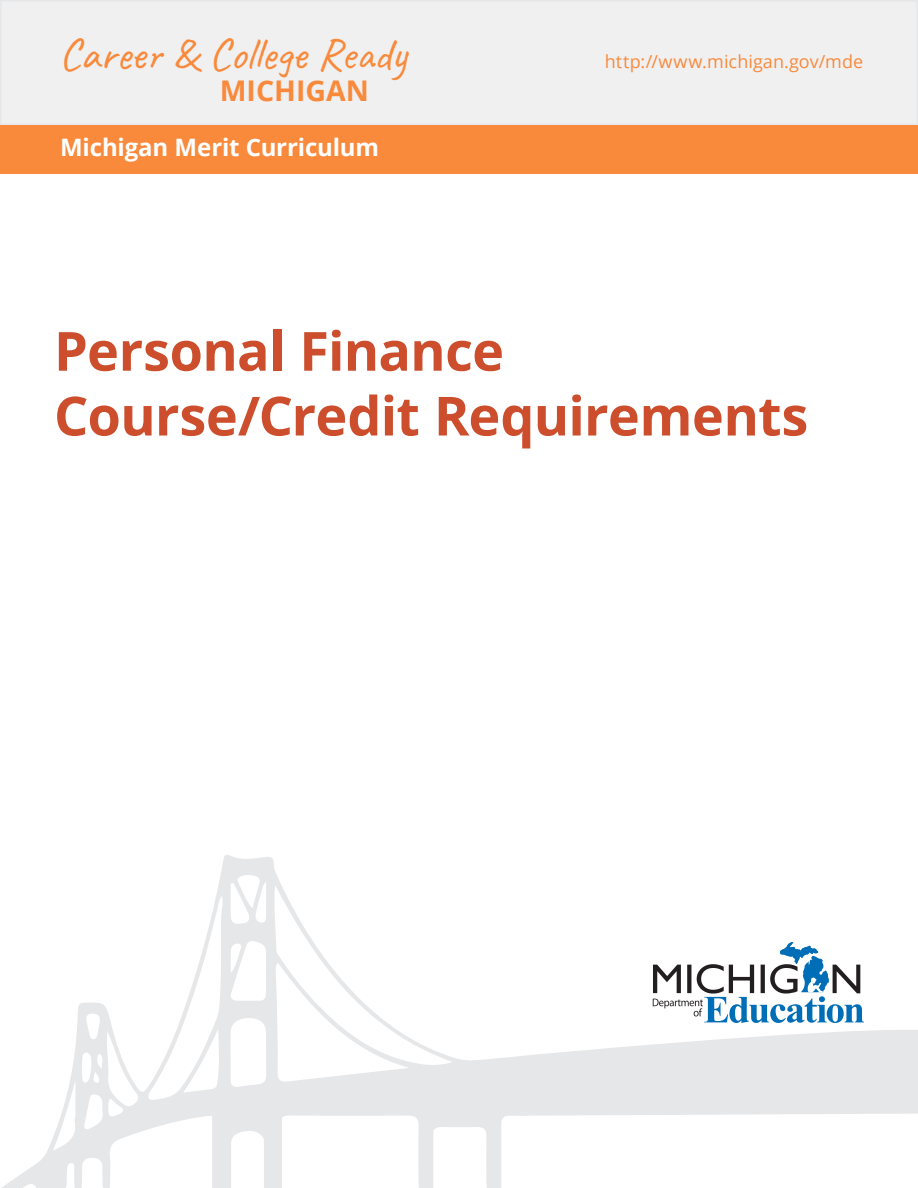
<style>
.page{position:relative;width:918px;height:1188px;background:#fff}
.page>*{position:absolute;margin:0;border:0;box-sizing:border-box;transform-origin:0 0}
.t1{font:700 54px/64.8px "Open Sans";letter-spacing:-.015em;color:#cc4e2c}
.t2{font:45px "Caveat";color:#f98a3c}
.t3{font:700 28.5px "Open Sans";color:#f98a3c}
.t4{font:700 24px "Open Sans";letter-spacing:-.005em;color:#fff}
.t5{font:18px "Open Sans";letter-spacing:.005em;color:#f98a3c}
</style>
<div class="page">
<div style="left:1px;top:1px;width:916px;height:123px;background:#f0f0f1"></div>
<div style="left:0;top:0;width:918px;height:125px;border:2px solid #e6e7e9"></div>
<div style="left:0;top:125px;width:918px;height:48px;background:#f98a3c"></div>
<svg style="left:2px;top:855px;width:916px;height:333px"></svg>
<svg style="left:653px;top:942px;width:211px;height:81px"></svg>
<p class="t2" style="left:59px;top:26px;width:349px">Career &amp; College Ready</p>
<p class="t3" style="left:220px;top:71px;width:151px">MICHIGAN</p>
<p class="t4" style="left:60px;top:130px;width:320px">Michigan Merit Curriculum</p>
<p class="t5" style="left:605px;top:49px;width:260px">http://www.michigan.gov/mde</p>
<h1 class="t1" style="left:54px;top:317px;width:756px">Personal Finance<br>Course/Credit Requirements</h1>
</div>
